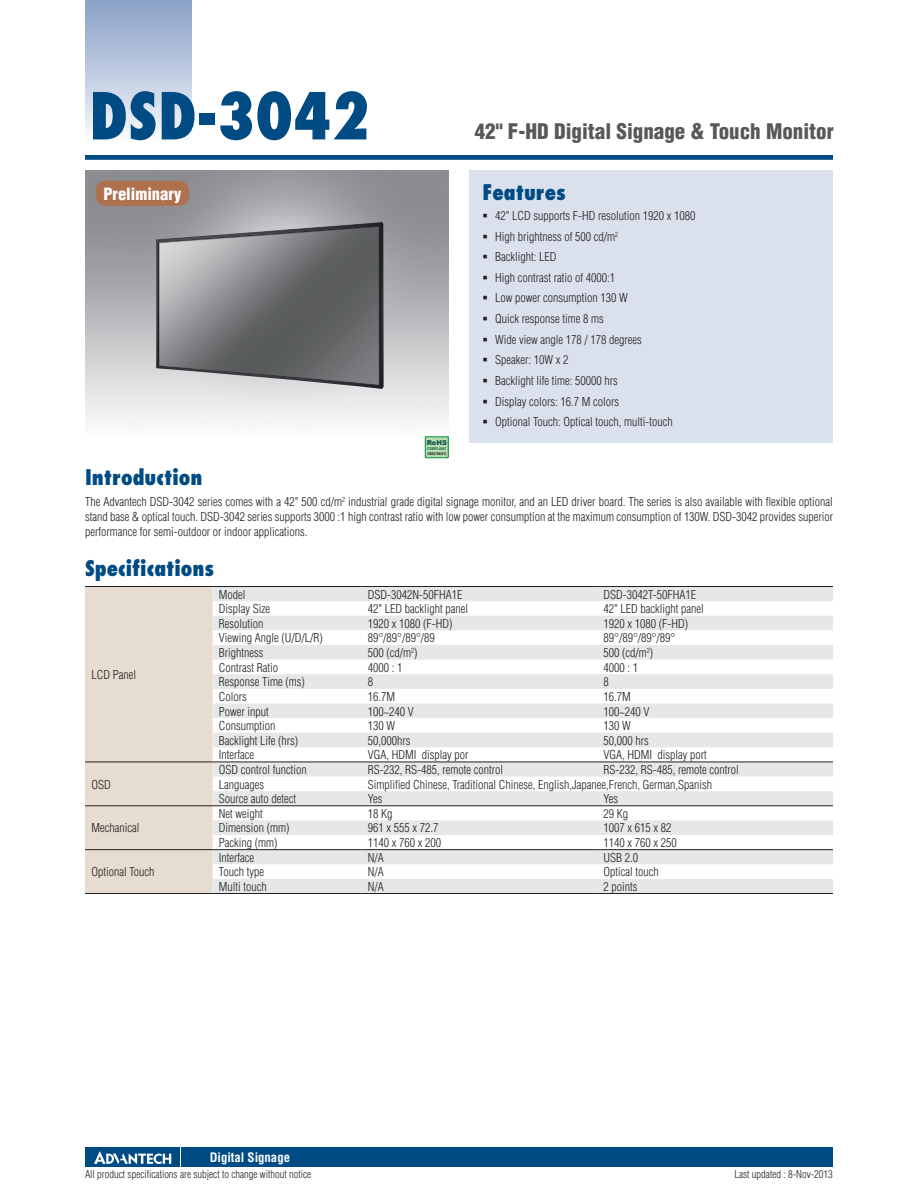
<style>
.page{position:relative;width:918px;height:1188px;background:#fff}
.page>*{position:absolute;margin:0;border:0;box-sizing:border-box;transform-origin:0 0}
.DS_Model_Name_1P{font:800 condensed 63px "Futura";color:#004b84}
.DS_Paragraph_Header{font:800 condensed 21px "Futura";color:#004b84}
.DS_Headline-1P{font:900 condensed 21px "Helvetica";color:#57585a}
.DS_Model_Name_1P-2{font:900 condensed 16.5px "Helvetica";color:#fff}
.t1{font:700 condensed 12.75px "Helvetica";color:#fff}
.DS_Tab-data{font:300 condensed 12px "Helvetica";color:#231f20}
.DS_Body_Text{font:300 condensed 12px/15px "Helvetica";color:#231f20;text-align:justify}
.t2{font:300 condensed 10.5px "Helvetica";color:#231f20}
.t3{font:900 6.75px "Arial";color:#0c5447}
.t4{font:700 condensed 3.75px/4.9px "Helvetica";color:#231f20;scale:1.11 1}
.s1{color:#0c6a39}
</style>
<div class="page">
<div style="left:85px;top:0;width:106px;height:143px;background:linear-gradient(to bottom,#879fc5,#fafafd)"></div>
<div style="left:182px;top:1147px;width:651px;height:20px;background:#004b84"></div>
<div style="left:85px;top:1147px;width:95px;height:20px;background:#004b84"></div>
<svg style="left:94px;top:1151px;width:77px;height:13px"></svg>
<div style="left:85px;top:155px;width:748px;height:5px;background:#004b84"></div>
<div style="left:470px;top:170px;width:363px;height:272px;background:#dae1ed"></div>
<img style="left:85px;top:170px;width:363px;height:272px">
<svg style="left:425px;top:436px;width:24px;height:22px"></svg>
<div style="left:426px;top:437px;width:22px;height:20px;background:#b8dbb4"></div>
<div style="left:85px;top:587px;width:128px;height:306px;background:#e6dccf"></div>
<svg style="left:213px;top:587px;width:620px;height:306px;fill:#e6e7e9"></svg>
<hr style="left:85px;top:586px;width:128px;height:1px;background:#231f20">
<hr style="left:85px;top:762px;width:128px;height:1px;background:#231f20">
<hr style="left:213px;top:586px;width:148px;height:1px;background:#231f20">
<hr style="left:361px;top:586px;width:236px;height:1px;background:#231f20">
<hr style="left:597px;top:586px;width:236px;height:1px;background:#231f20">
<hr style="left:213px;top:762px;width:148px;height:1px;background:#231f20">
<hr style="left:361px;top:762px;width:236px;height:1px;background:#231f20">
<hr style="left:597px;top:762px;width:236px;height:1px;background:#231f20">
<hr style="left:85px;top:805px;width:128px;height:1px;background:#231f20">
<hr style="left:213px;top:805px;width:148px;height:1px;background:#231f20">
<hr style="left:361px;top:805px;width:236px;height:1px;background:#231f20">
<hr style="left:597px;top:805px;width:236px;height:1px;background:#231f20">
<hr style="left:85px;top:849px;width:128px;height:1px;background:#231f20">
<hr style="left:85px;top:893px;width:128px;height:1px;background:#231f20">
<hr style="left:213px;top:849px;width:148px;height:1px;background:#231f20">
<hr style="left:361px;top:849px;width:236px;height:1px;background:#231f20">
<hr style="left:597px;top:849px;width:236px;height:1px;background:#231f20">
<hr style="left:213px;top:893px;width:148px;height:1px;background:#231f20">
<hr style="left:361px;top:893px;width:236px;height:1px;background:#231f20">
<hr style="left:597px;top:893px;width:236px;height:1px;background:#231f20">
<img style="left:156px;top:222px;width:228px;height:167px">
<div style="left:96px;top:181px;width:93px;height:25px;background:#af704e;border-radius:10px"></div>
<p class="DS_Model_Name_1P" style="left:89px;top:76px;width:282px">DSD-3042</p>
<p class="DS_Model_Name_1P-2" style="left:103px;top:184px;width:80px">Preliminary</p>
<p class="t3" style="left:427px;top:437px;width:22px">RoHS</p>
<p class="t4" style="left:427px;top:446px;width:19px"><span class="s1">COMPLIANT<br></span>2002/95/EC</p>
<p class="DS_Headline-1P" style="left:475px;top:119px;width:360px">42" F-HD Digital Signage &amp; Touch Monitor</p>
<h2 class="DS_Paragraph_Header" style="left:482px;top:178px;width:85px">Features</h2>
<p class="DS_Body_Text" style="left:495px;top:208px;width:202px">42" LCD supports F-HD resolution 1920 x 1080</p>
<p class="DS_Body_Text" style="left:495px;top:229px;width:125px">High brightness of 500 cd/m<sup>2</sup></p>
<p class="DS_Body_Text" style="left:495px;top:249px;width:63px">Backlight: LED</p>
<p class="DS_Body_Text" style="left:495px;top:270px;width:121px">High contrast ratio of 4000:1</p>
<p class="DS_Body_Text" style="left:495px;top:291px;width:134px">Low power consumption 130 W</p>
<p class="DS_Body_Text" style="left:495px;top:311px;width:110px">Quick response time 8 ms</p>
<p class="DS_Body_Text" style="left:495px;top:332px;width:148px">Wide view angle 178 / 178 degrees</p>
<p class="DS_Body_Text" style="left:495px;top:352px;width:75px">Speaker: 10W x 2</p>
<p class="DS_Body_Text" style="left:495px;top:373px;width:124px">Backlight life time: 50000 hrs</p>
<p class="DS_Body_Text" style="left:495px;top:394px;width:125px">Display colors: 16.7 M colors</p>
<p class="DS_Body_Text" style="left:495px;top:414px;width:179px">Optional Touch: Optical touch, multi-touch</p>
<p class="DS_Paragraph_Header" style="left:85px;top:463px;width:119px">Introduction</p>
<p class="DS_Body_Text" style="left:85px;top:494px;width:750px">The Advantech DSD-3042 series comes with a 42" 500 cd/m<sup>2</sup> industrial grade digital signage monitor, and an LED driver board. The series is also available with flexible optional stand base &amp; optical touch. DSD-3042 series supports 3000 :1 high contrast ratio with low power consumption at the maximum consumption of 130W. DSD-3042 provides superior performance for semi-outdoor or indoor applications.</p>
<p class="DS_Paragraph_Header" style="left:85px;top:554px;width:131px">Specifications</p>
<p class="DS_Tab-data" style="left:91px;top:668px;width:46px">LCD Panel</p>
<p class="DS_Tab-data" style="left:91px;top:777px;width:21px">OSD</p>
<p class="DS_Tab-data" style="left:91px;top:821px;width:49px">Mechanical</p>
<p class="DS_Tab-data" style="left:91px;top:865px;width:65px">Optional Touch</p>
<p class="DS_Tab-data" style="left:219px;top:587px;width:28px">Model</p>
<p class="DS_Tab-data" style="left:368px;top:587px;width:96px">DSD-3042N-50FHA1E</p>
<p class="DS_Tab-data" style="left:604px;top:587px;width:94px">DSD-3042T-50FHA1E</p>
<p class="DS_Tab-data" style="left:219px;top:602px;width:53px">Display Size</p>
<p class="DS_Tab-data" style="left:368px;top:602px;width:102px">42" LED backlight panel</p>
<p class="DS_Tab-data" style="left:604px;top:602px;width:102px">42" LED backlight panel</p>
<p class="DS_Tab-data" style="left:219px;top:616px;width:46px">Resolution</p>
<p class="DS_Tab-data" style="left:368px;top:616px;width:86px">1920 x 1080 (F-HD)</p>
<p class="DS_Tab-data" style="left:604px;top:616px;width:86px">1920 x 1080 (F-HD)</p>
<p class="DS_Tab-data" style="left:219px;top:631px;width:105px">Viewing Angle (U/D/L/R)</p>
<p class="DS_Tab-data" style="left:368px;top:631px;width:69px">89°/89°/89°/89</p>
<p class="DS_Tab-data" style="left:604px;top:631px;width:73px">89°/89°/89°/89°</p>
<p class="DS_Tab-data" style="left:219px;top:646px;width:46px">Brightness</p>
<p class="DS_Tab-data" style="left:368px;top:646px;width:51px">500 (cd/m<sup>2</sup>)</p>
<p class="DS_Tab-data" style="left:604px;top:646px;width:51px">500 (cd/m<sup>2</sup>)</p>
<p class="DS_Tab-data" style="left:219px;top:660px;width:61px">Contrast Ratio</p>
<p class="DS_Tab-data" style="left:368px;top:660px;width:36px">4000 : 1</p>
<p class="DS_Tab-data" style="left:604px;top:660px;width:36px">4000 : 1</p>
<p class="DS_Tab-data" style="left:219px;top:675px;width:87px">Response Time (ms)</p>
<p class="DS_Tab-data" style="left:368px;top:675px;width:7px">8</p>
<p class="DS_Tab-data" style="left:604px;top:675px;width:7px">8</p>
<p class="DS_Tab-data" style="left:219px;top:690px;width:29px">Colors</p>
<p class="DS_Tab-data" style="left:368px;top:690px;width:29px">16.7M</p>
<p class="DS_Tab-data" style="left:604px;top:690px;width:29px">16.7M</p>
<p class="DS_Tab-data" style="left:219px;top:704px;width:51px">Power input</p>
<p class="DS_Tab-data" style="left:368px;top:704px;width:47px">100~240 V</p>
<p class="DS_Tab-data" style="left:604px;top:704px;width:47px">100~240 V</p>
<p class="DS_Tab-data" style="left:219px;top:719px;width:58px">Consumption</p>
<p class="DS_Tab-data" style="left:368px;top:719px;width:29px">130 W</p>
<p class="DS_Tab-data" style="left:604px;top:719px;width:29px">130 W</p>
<p class="DS_Tab-data" style="left:219px;top:733px;width:81px">Backlight Life (hrs)</p>
<p class="DS_Tab-data" style="left:368px;top:733px;width:44px">50,000hrs</p>
<p class="DS_Tab-data" style="left:604px;top:733px;width:47px">50,000 hrs</p>
<p class="DS_Tab-data" style="left:219px;top:748px;width:37px">Interface</p>
<p class="DS_Tab-data" style="left:368px;top:748px;width:102px">VGA, HDMI display por</p>
<p class="DS_Tab-data" style="left:604px;top:748px;width:105px">VGA, HDMI display port</p>
<p class="DS_Tab-data" style="left:219px;top:763px;width:89px">OSD control function</p>
<p class="DS_Tab-data" style="left:368px;top:763px;width:137px">RS-232, RS-485, remote control</p>
<p class="DS_Tab-data" style="left:604px;top:763px;width:137px">RS-232, RS-485, remote control</p>
<p class="DS_Tab-data" style="left:219px;top:777px;width:47px">Languages</p>
<p class="DS_Tab-data" style="left:368px;top:777px;width:346px">Simplified Chinese, Traditional Chinese, English,Japanee,French, German,Spanish</p>
<p class="DS_Tab-data" style="left:219px;top:792px;width:79px">Source auto detect</p>
<p class="DS_Tab-data" style="left:368px;top:792px;width:16px">Yes</p>
<p class="DS_Tab-data" style="left:604px;top:792px;width:16px">Yes</p>
<p class="DS_Tab-data" style="left:219px;top:807px;width:45px">Net weight</p>
<p class="DS_Tab-data" style="left:368px;top:807px;width:26px">18 Kg</p>
<p class="DS_Tab-data" style="left:604px;top:807px;width:26px">29 Kg</p>
<p class="DS_Tab-data" style="left:219px;top:821px;width:72px">Dimension (mm)</p>
<p class="DS_Tab-data" style="left:368px;top:821px;width:72px">961 x 555 x 72.7</p>
<p class="DS_Tab-data" style="left:604px;top:821px;width:69px">1007 x 615 x 82</p>
<p class="DS_Tab-data" style="left:219px;top:836px;width:60px">Packing (mm)</p>
<p class="DS_Tab-data" style="left:368px;top:836px;width:75px">1140 x 760 x 200</p>
<p class="DS_Tab-data" style="left:604px;top:836px;width:75px">1140 x 760 x 250</p>
<p class="DS_Tab-data" style="left:219px;top:850px;width:37px">Interface</p>
<p class="DS_Tab-data" style="left:368px;top:850px;width:18px">N/A</p>
<p class="DS_Tab-data" style="left:604px;top:850px;width:36px">USB 2.0</p>
<p class="DS_Tab-data" style="left:219px;top:865px;width:47px">Touch type</p>
<p class="DS_Tab-data" style="left:368px;top:865px;width:18px">N/A</p>
<p class="DS_Tab-data" style="left:604px;top:865px;width:57px">Optical touch</p>
<p class="DS_Tab-data" style="left:219px;top:880px;width:49px">Multi touch</p>
<p class="DS_Tab-data" style="left:368px;top:880px;width:18px">N/A</p>
<p class="DS_Tab-data" style="left:604px;top:880px;width:35px">2 points</p>
<p class="t1" style="left:210px;top:1150px;width:82px">Digital Signage</p>
<p class="t2" style="left:85px;top:1168px;width:228px">All product specifications are subject to change without notice</p>
<p class="t2" style="left:734px;top:1168px;width:100px">Last updated : 8-Nov-2013</p>
</div>
